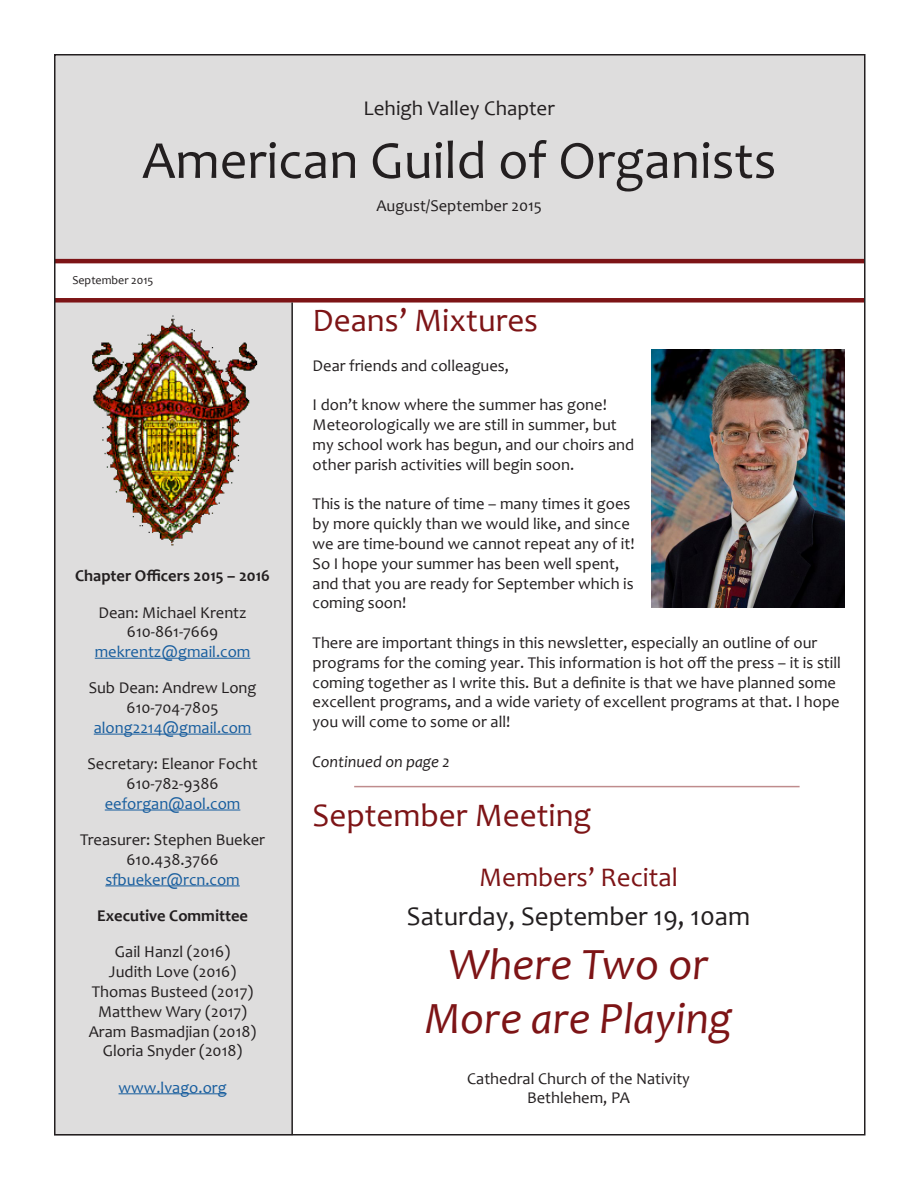
<style>
.page{position:relative;width:918px;height:1188px;background:#fff}
.page>*{position:absolute;margin:0;border:0;box-sizing:border-box;transform-origin:0 0}
.t1{font:54px "Candara";color:#231f20}
.t2{font:italic 45px/54px "Candara";color:#7d1416;text-align:center}
.t3{font:33px "Candara";color:#7d1416}
.t4{font:27px "Candara";color:#231f20}
.t5{font:27px "Candara";color:#7d1416}
.t6{font:21px "Candara";color:#231f20}
.t7{font:16.5px/19.8px "Candara";color:#231f20;text-align:center}
.t8{font:700 16.5px "Candara";color:#231f20}
.t9{font:italic 16.5px "Candara";color:#231f20}
.t10{font:16.5px "Candara";color:#175d9e}
.t11{font:12px "Candara";color:#231f20}
.s1{color:#175d9e}
</style>
<div class="page">
<div style="left:54px;top:54px;width:810px;height:205px;background:#dedddd"></div>
<div style="left:54px;top:303px;width:239px;height:833px;background:#dedddd"></div>
<hr style="left:95px;top:658px;width:155px;height:1px;background:#175d9e">
<hr style="left:94px;top:734px;width:157px;height:1px;background:#175d9e">
<hr style="left:105px;top:810px;width:135px;height:1px;background:#175d9e">
<hr style="left:105px;top:886px;width:135px;height:1px;background:#175d9e">
<hr style="left:119px;top:1094px;width:108px;height:1px;background:#175d9e">
<img style="left:92px;top:315px;width:166px;height:231px">
<hr style="left:54px;top:259px;width:810px;height:4px;background:#7d1416">
<div style="left:54px;top:298px;width:810px;height:5px;background:#7d1416"></div>
<hr style="left:291px;top:303px;width:2px;height:832px;background:#231f20">
<hr style="left:354px;top:786px;width:446px;height:1px;background:#7d1416">
<img style="left:651px;top:350px;width:193px;height:257px">
<p class="t6" style="left:364px;top:95px;width:193px">Lehigh Valley Chapter</p>
<h1 class="t1" style="left:142px;top:126px;width:636px">American Guild of Organists</h1>
<p class="t7" style="left:376px;top:195px;width:167px">August/September 2015</p>
<p class="t11" style="left:72px;top:273px;width:83px">September 2015</p>
<p class="t8" style="left:75px;top:566px;width:196px">Chapter Officers 2015 – 2016</p>
<p class="t7" style="left:95px;top:602px;width:157px">Dean: Michael Krentz<br>610-861-7669 <span class="s1">mekrentz@gmail.com</span></p>
<p class="t7" style="left:89px;top:678px;width:169px">Sub Dean: Andrew Long<br>610-704-7805 <span class="s1">along2214@gmail.com</span></p>
<p class="t7" style="left:88px;top:754px;width:172px">Secretary: Eleanor Focht<br>610-782-9386 <span class="s1">eeforgan@aol.com</span></p>
<p class="t7" style="left:80px;top:830px;width:187px">Treasurer: Stephen Bueker<br>610.438.3766 <span class="s1">sfbueker@rcn.com</span></p>
<p class="t8" style="left:97px;top:905px;width:152px">Executive Committee</p>
<p class="t7" style="left:89px;top:942px;width:169px">Gail Hanzl (2016)<br>Judith Love (2016)<br>Thomas Busteed (2017)<br>Matthew Wary (2017)<br>Aram Basmadjian (2018)<br>Gloria Snyder (2018)</p>
<p class="t10" style="left:119px;top:1077px;width:110px">www.lvago.org</p>
<p class="t3" style="left:313px;top:300px;width:227px">Deans’ Mixtures</p>
<p class="t7" style="left:313px;top:355px;width:198px">Dear friends and colleagues,</p>
<p class="t7" style="left:313px;top:395px;width:323px;text-align:left">I don’t know where the summer has gone!<br>Meteorologically we are still in summer, but my school work has begun, and our choirs and other parish activities will begin soon.</p>
<p class="t7" style="left:313px;top:494px;width:323px;text-align:left">This is the nature of time – many times it goes by more quickly than we would like, and since we are time-bound we cannot repeat any of it!<br>So I hope your summer has been well spent, and that you are ready for September which is coming soon!</p>
<p class="t7" style="left:313px;top:633px;width:530px;text-align:left">There are important things in this newsletter, especially an outline of our programs for the coming year. This information is hot off the press – it is still coming together as I write this. But a definite is that we have planned some excellent programs, and a wide variety of excellent programs at that. I hope you will come to some or all!</p>
<p class="t9" style="left:313px;top:751px;width:139px">Continued on page 2</p>
<p class="t3" style="left:313px;top:795px;width:280px">September Meeting</p>
<p class="t5" style="left:479px;top:860px;width:200px">Members’ Recital</p>
<p class="t4" style="left:407px;top:899px;width:345px">Saturday, September 19, 10am</p>
<p class="t2" style="left:425px;top:937px;width:308px">Where Two or<br>More are Playing</p>
<p class="t7" style="left:467px;top:1068px;width:224px">Cathedral Church of the Nativity<br>Bethlehem, PA</p>
</div>
